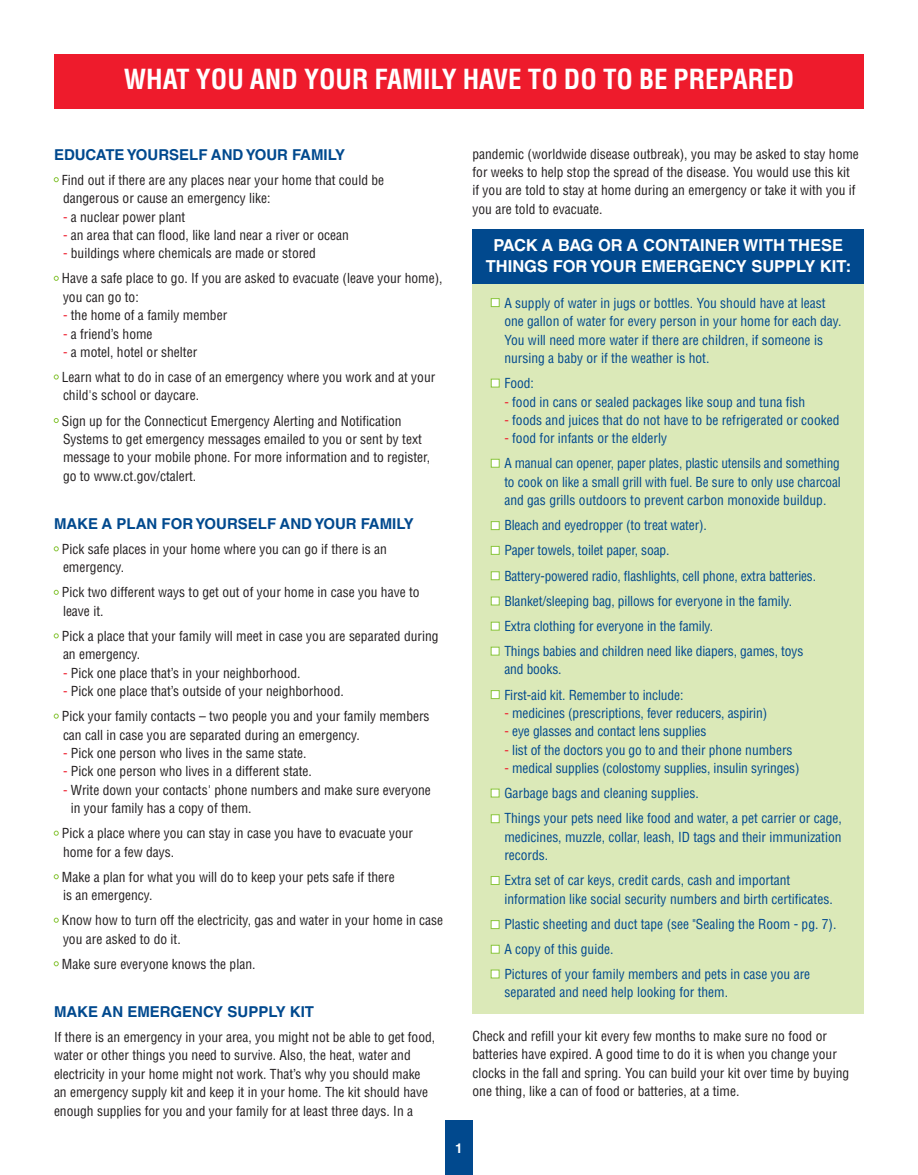
<style>
.page{position:relative;width:918px;height:1175px;background:#fff}
.page>*{position:absolute;margin:0;border:0;box-sizing:border-box;transform-origin:0 0}
.t1{font:700 condensed 27px "Helvetica LT Std";color:#fff}
.t2{font:700 16.5px/21px "Helvetica LT Std";color:#fff;text-align:center}
.t3{font:700 15px "Helvetica LT Std";color:#01498e}
.t4{font:condensed 13.5px/18.3px "Helvetica LT Std";color:#231f20}
.t5{font:condensed 13.5px/25px "Helvetica LT Std";color:#01498e}
.t6{font:700 13.5px "Helvetica LT Std";color:#fff}
.s1{color:#ee1b2c}
</style>
<div class="page">
<div style="left:445px;top:1120px;width:27px;height:54px;background:#01498e"></div>
<div style="left:54px;top:54px;width:810px;height:54px;background:#ee1b2c"></div>
<svg style="left:54px;top:177px;width:5px;height:5px"></svg>
<svg style="left:54px;top:276px;width:5px;height:5px"></svg>
<svg style="left:54px;top:374px;width:5px;height:5px"></svg>
<svg style="left:54px;top:418px;width:5px;height:5px"></svg>
<svg style="left:54px;top:546px;width:5px;height:5px"></svg>
<svg style="left:54px;top:590px;width:5px;height:5px"></svg>
<svg style="left:54px;top:633px;width:5px;height:5px"></svg>
<svg style="left:54px;top:713px;width:5px;height:5px"></svg>
<svg style="left:54px;top:830px;width:5px;height:5px"></svg>
<svg style="left:54px;top:874px;width:5px;height:5px"></svg>
<svg style="left:54px;top:917px;width:5px;height:5px"></svg>
<svg style="left:54px;top:961px;width:5px;height:5px"></svg>
<div style="left:472px;top:283px;width:392px;height:730px;background:#dbe9b8"></div>
<div style="left:472px;top:230px;width:392px;height:54px;background:#01498e"></div>
<div style="left:491px;top:298px;width:9px;height:9px;background:#fff;border:1px solid #8bc63e"></div>
<div style="left:491px;top:379px;width:9px;height:8px;background:#fff;border:1px solid #8bc63e"></div>
<div style="left:491px;top:459px;width:9px;height:8px;background:#fff;border:1px solid #8bc63e"></div>
<div style="left:491px;top:521px;width:9px;height:9px;background:#fff;border:1px solid #8bc63e"></div>
<div style="left:491px;top:546px;width:9px;height:9px;background:#fff;border:1px solid #8bc63e"></div>
<div style="left:491px;top:571px;width:9px;height:9px;background:#fff;border:1px solid #8bc63e"></div>
<div style="left:491px;top:596px;width:9px;height:9px;background:#fff;border:1px solid #8bc63e"></div>
<div style="left:491px;top:622px;width:9px;height:8px;background:#fff;border:1px solid #8bc63e"></div>
<div style="left:491px;top:690px;width:9px;height:9px;background:#fff;border:1px solid #8bc63e"></div>
<div style="left:491px;top:788px;width:9px;height:9px;background:#fff;border:1px solid #8bc63e"></div>
<div style="left:491px;top:814px;width:9px;height:9px;background:#fff;border:1px solid #8bc63e"></div>
<div style="left:491px;top:876px;width:9px;height:9px;background:#fff;border:1px solid #8bc63e"></div>
<div style="left:491px;top:920px;width:9px;height:9px;background:#fff;border:1px solid #8bc63e"></div>
<div style="left:491px;top:944px;width:9px;height:9px;background:#fff;border:1px solid #8bc63e"></div>
<div style="left:491px;top:646px;width:9px;height:9px;background:#fff;border:1px solid #8bc63e"></div>
<div style="left:491px;top:969px;width:9px;height:9px;background:#fff;border:1px solid #8bc63e"></div>
<h1 class="t1" style="left:124px;top:62px;width:672px">WHAT YOU AND YOUR FAMILY HAVE TO DO TO BE PREPARED</h1>
<p class="t4" style="left:472px;top:144px;width:388px">pandemic (worldwide disease outbreak), you may be asked to stay home for weeks to help stop the spread of the disease. You would use this kit if you are told to stay at home during an emergency or take it with you if you are told to evacuate.</p>
<p class="t3" style="left:54px;top:145px;width:293px">EDUCATE YOURSELF AND YOUR FAMILY</p>
<p class="t4" style="left:62px;top:171px;width:324px">Find out if there are any places near your home that could be dangerous or cause an emergency like:</p>
<p class="t4" style="left:63px;top:207px;width:124px"><span class="s1">-</span> a nuclear power plant</p>
<p class="t4" style="left:63px;top:226px;width:287px"><span class="s1">-</span> an area that can flood, like land near a river or ocean</p>
<p class="t4" style="left:62px;top:241px;width:382px;line-height:25.2px"><span class="s1">-</span> buildings where chemicals are made or stored<br>Have a safe place to go. If you are asked to evacuate (leave your home),</p>
<p class="t4" style="left:63px;top:288px;width:77px">you can go to:</p>
<p class="t4" style="left:63px;top:306px;width:166px"><span class="s1">-</span> the home of a family member</p>
<p class="t4" style="left:63px;top:324px;width:91px"><span class="s1">-</span> a friend’s home</p>
<p class="t4" style="left:62px;top:339px;width:375px;line-height:25.2px"><span class="s1">-</span> a motel, hotel or shelter<br>Learn what to do in case of an emergency where you work and at your</p>
<p class="t4" style="left:62px;top:383px;width:341px;line-height:25.2px">child's school or daycare.<br>Sign up for the Connecticut Emergency Alerting and Notification</p>
<p class="t4" style="left:63px;top:430px;width:369px">Systems to get emergency messages emailed to you or sent by text message to your mobile phone. For more information and to register, go to www.ct.gov/ctalert.</p>
<p class="t3" style="left:54px;top:514px;width:361px">MAKE A PLAN FOR YOURSELF AND YOUR FAMILY</p>
<p class="t4" style="left:62px;top:540px;width:326px">Pick safe places in your home where you can go if there is an emergency.</p>
<p class="t4" style="left:62px;top:583px;width:359px">Pick two different ways to get out of your home in case you have to leave it.</p>
<p class="t4" style="left:62px;top:627px;width:378px">Pick a place that your family will meet in case you are separated during an emergency.</p>
<p class="t4" style="left:63px;top:663px;width:239px"><span class="s1">-</span> Pick one place that’s in your neighborhood.</p>
<p class="t4" style="left:62px;top:678px;width:369px;line-height:25.2px"><span class="s1">-</span> Pick one place that’s outside of your neighborhood.<br>Pick your family contacts – two people you and your family members</p>
<p class="t4" style="left:63px;top:725px;width:298px">can call in case you are separated during an emergency.</p>
<p class="t4" style="left:63px;top:744px;width:245px"><span class="s1">-</span> Pick one person who lives in the same state.</p>
<p class="t4" style="left:63px;top:762px;width:250px"><span class="s1">-</span> Pick one person who lives in a different state.</p>
<p class="t4" style="left:71px;top:780px;width:362px;text-indent:-8px"><span class="s1">-</span> Write down your contacts' phone numbers and make sure everyone in your family has a copy of them.</p>
<p class="t4" style="left:62px;top:824px;width:353px">Pick a place where you can stay in case you have to evacuate your home for a few days.</p>
<p class="t4" style="left:62px;top:867px;width:334px">Make a plan for what you will do to keep your pets safe if there is an emergency.</p>
<p class="t4" style="left:62px;top:911px;width:383px">Know how to turn off the electricity, gas and water in your home in case you are asked to do it.</p>
<p class="t4" style="left:62px;top:954px;width:195px">Make sure everyone knows the plan.</p>
<p class="t3" style="left:54px;top:1002px;width:262px">MAKE AN EMERGENCY SUPPLY KIT</p>
<p class="t4" style="left:54px;top:1027px;width:383px">If there is an emergency in your area, you might not be able to get food, water or other things you need to survive. Also, the heat, water and electricity in your home might not work. That’s why you should make an emergency supply kit and keep it in your home. The kit should have enough supplies for you and your family for at least three days. In a</p>
<p class="t4" style="left:472px;top:1026px;width:378px">Check and refill your kit every few months to make sure no food or batteries have expired. A good time to do it is when you change your clocks in the fall and spring. You can build your kit over time by buying one thing, like a can of food or batteries, at a time.</p>
<p class="t2" style="left:486px;top:234px;width:367px">PACK A BAG OR A CONTAINER WITH THESE<br>THINGS FOR YOUR EMERGENCY SUPPLY KIT:</p>
<p class="t5" style="left:504px;top:294px;width:339px;line-height:18.3px">A supply of water in jugs or bottles. You should have at least one gallon of water for every person in your home for each day.<br>You will need more water if there are children, if someone is nursing a baby or if the weather is hot.</p>
<p class="t5" style="left:504px;top:370px;width:31px">Food:</p>
<p class="t5" style="left:504px;top:389px;width:302px"><span class="s1">-</span> food in cans or sealed packages like soup and tuna fish</p>
<p class="t5" style="left:504px;top:407px;width:337px"><span class="s1">-</span> foods and juices that do not have to be refrigerated or cooked</p>
<p class="t5" style="left:504px;top:425px;width:337px"><span class="s1">-</span> food for infants or the elderly<br>A manual can opener, paper plates, plastic utensils and something</p>
<p class="t5" style="left:504px;top:472px;width:338px;line-height:18.5px">to cook on like a small grill with fuel. Be sure to only use charcoal and gas grills outdoors to prevent carbon monoxide buildup.</p>
<p class="t5" style="left:504px;top:513px;width:313px">Bleach and eyedropper (to treat water).<br>Paper towels, toilet paper, soap.<br>Battery-powered radio, flashlights, cell phone, extra batteries.<br>Blanket/sleeping bag, pillows for everyone in the family.<br>Extra clothing for everyone in the family.<br>Things babies and children need like diapers, games, toys</p>
<p class="t5" style="left:504px;top:657px;width:181px">and books.<br>First-aid kit. Remember to include:</p>
<p class="t5" style="left:504px;top:700px;width:264px"><span class="s1">-</span> medicines (prescriptions, fever reducers, aspirin)</p>
<p class="t5" style="left:504px;top:718px;width:204px"><span class="s1">-</span> eye glasses and contact lens supplies</p>
<p class="t5" style="left:504px;top:737px;width:290px"><span class="s1">-</span> list of the doctors you go to and their phone numbers</p>
<p class="t5" style="left:491px;top:755px;width:310px;text-indent:14px"><span class="s1">-</span> medical supplies (colostomy supplies, insulin syringes)<br>Garbage bags and cleaning supplies.</p>
<p class="t5" style="left:504px;top:809px;width:339px;line-height:18.3px;text-align:justify">Things your pets need like food and water, a pet carrier or cage, medicines, muzzle, collar, leash, ID tags and their immunization records.</p>
<p class="t5" style="left:504px;top:871px;width:330px;line-height:18.3px">Extra set of car keys, credit cards, cash and important information like social security numbers and birth certificates.</p>
<p class="t5" style="left:491px;top:911px;width:347px">Plastic sheeting and duct tape (see "Sealing the Room - pg. 7).<br>A copy of this guide.<br>Pictures of your family members and pets in case you are</p>
<p class="t5" style="left:504px;top:979px;width:225px">separated and need help looking for them.</p>
<p class="t6" style="left:455px;top:1139px;width:9px">1</p>
</div>
